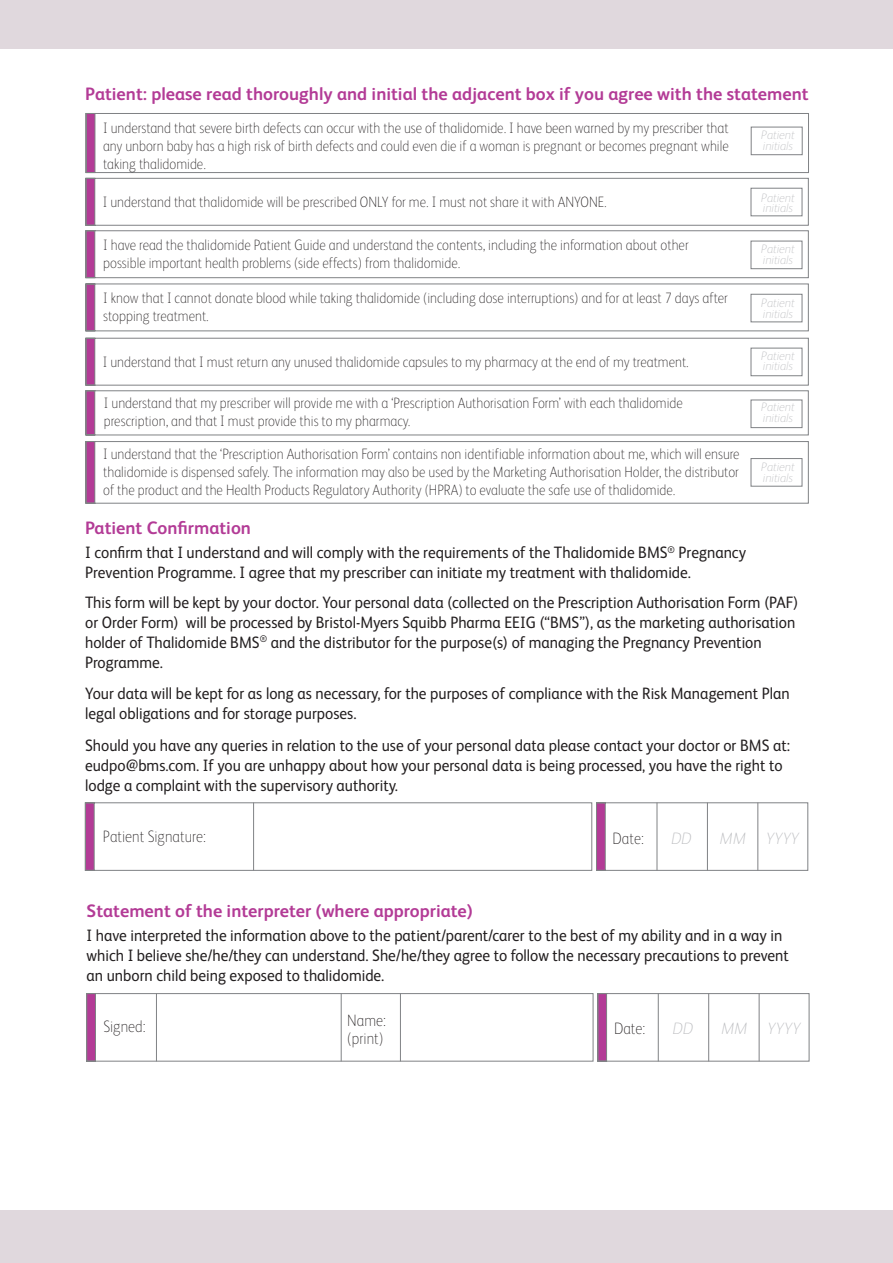
<style>
.page{position:relative;width:893px;height:1263px;background:#fff}
.page>*{position:absolute;margin:0;border:0;box-sizing:border-box;transform-origin:0 0}
.t1{font:700 18px "BMS Humanity";color:#b33b96}
.t2{font:16.5px/19.8px "BMS Humanity";color:#231f20;scale:.93 1}
.t3{font:100 16.5px/18px "BMS Humanity";color:#231f20;scale:.9 1}
.t4{font:italic 100 16.5px "BMS Humanity";color:#bcbdc0}
.t5{font:100 15px/18px "BMS Humanity";color:#231f20;scale:.91 1}
.t6{font:italic 100 12.15px/10.6px "BMS Humanity";color:#bcbdc0}
</style>
<div class="page">
<div style="left:0;top:1211px;width:893px;height:52px;background:#e0d8dd"></div>
<div style="left:0;top:0;width:893px;height:49px;background:#e0d8dd"></div>
<svg style="left:85px;top:802px;width:723px;height:69px"></svg>
<svg style="left:86px;top:993px;width:723px;height:68px"></svg>
<hr style="left:400px;top:993px;width:1px;height:68px;background:#808285">
<svg style="left:85px;top:441px;width:724px;height:63px"></svg>
<div style="left:751px;top:458px;width:51px;height:28px;border:1px solid #808285"></div>
<svg style="left:85px;top:284px;width:724px;height:47px"></svg>
<div style="left:751px;top:294px;width:51px;height:28px;border:1px solid #808285"></div>
<svg style="left:85px;top:338px;width:724px;height:97px"></svg>
<div style="left:751px;top:348px;width:51px;height:28px;border:1px solid #808285"></div>
<svg style="left:85px;top:113px;width:724px;height:165px"></svg>
<div style="left:751px;top:127px;width:51px;height:28px;border:1px solid #808285"></div>
<p class="t1" style="left:85px;top:81px;width:725px">Patient: please read thoroughly and initial the adjacent box if you agree with the statement</p>
<p class="t5" style="left:103px;top:118px;width:689px;text-align:justify">I understand that severe birth defects can occur with the use of thalidomide. I have been warned by my prescriber that any unborn baby has a high risk of birth defects and could even die if a woman is pregnant or becomes pregnant while taking thalidomide.</p>
<p class="t5" style="left:103px;top:193px;width:555px">I understand that thalidomide will be prescribed ONLY for me. I must not share it with ANYONE.</p>
<p class="t5" style="left:103px;top:235px;width:645px">I have read the thalidomide Patient Guide and understand the contents, including the information about other possible important health problems (side effects) from thalidomide.</p>
<p class="t5" style="left:103px;top:288px;width:688px">I know that I cannot donate blood while taking thalidomide (including dose interruptions) and for at least 7 days after stopping treatment.</p>
<p class="t5" style="left:103px;top:352px;width:645px">I understand that I must return any unused thalidomide capsules to my pharmacy at the end of my treatment.</p>
<p class="t5" style="left:104px;top:393px;width:638px">I understand that my prescriber will provide me with a ‘Prescription Authorisation Form’ with each thalidomide prescription, and that I must provide this to my pharmacy.</p>
<p class="t5" style="left:103px;top:444px;width:701px;text-align:justify">I understand that the ‘Prescription Authorisation Form’ contains non identifiable information about me, which will ensure thalidomide is dispensed safely. The information may also be used by the Marketing Authorisation Holder, the distributor of the product and the Health Products Regulatory Authority (HPRA) to evaluate the safe use of thalidomide.</p>
<p class="t1" style="left:85px;top:515px;width:167px">Patient Confirmation</p>
<p class="t2" style="left:85px;top:542px;width:712px">I confirm that I understand and will comply with the requirements of the Thalidomide BMS<sup>®</sup> Pregnancy<br>Prevention Programme. I agree that my prescriber can initiate my treatment with thalidomide.</p>
<p class="t6" style="left:761px;top:129px;width:35px">Patient initials</p>
<p class="t6" style="left:761px;top:191px;width:35px">Patient initials</p>
<p class="t6" style="left:761px;top:243px;width:35px">Patient initials</p>
<p class="t6" style="left:761px;top:297px;width:35px">Patient initials</p>
<p class="t6" style="left:761px;top:350px;width:35px">Patient initials</p>
<p class="t6" style="left:761px;top:401px;width:35px">Patient initials</p>
<p class="t6" style="left:761px;top:461px;width:35px">Patient initials</p>
<p class="t2" style="left:85px;top:591px;width:768px">This form will be kept by your doctor. Your personal data (collected on the Prescription Authorisation Form (PAF) or Order Form) will be processed by Bristol-Myers Squibb Pharma EEIG (“BMS”), as the marketing authorisation holder of Thalidomide BMS<sup>®</sup> and the distributor for the purpose(s) of managing the Pregnancy Prevention Programme.</p>
<p class="t2" style="left:85px;top:683px;width:759px">Your data will be kept for as long as necessary, for the purposes of compliance with the Risk Management Plan legal obligations and for storage purposes.</p>
<p class="t2" style="left:85px;top:734px;width:759px">Should you have any queries in relation to the use of your personal data please contact your doctor or BMS at: eudpo@bms.com. If you are unhappy about how your personal data is being processed, you have the right to lodge a complaint with the supervisory authority.</p>
<p class="t3" style="left:103px;top:826px;width:116px">Patient Signature:</p>
<p class="t3" style="left:613px;top:828px;width:36px">Date:</p>
<p class="t1" style="left:87px;top:898px;width:388px">Statement of the interpreter (where appropriate)</p>
<p class="t4" style="left:671px;top:827px;width:22px">DD</p>
<p class="t4" style="left:720px;top:827px;width:81px">MM YYYY</p>
<p class="t2" style="left:87px;top:924px;width:756px">I have interpreted the information above to the patient/parent/carer to the best of my ability and in a way in which I believe she/he/they can understand. She/he/they agree to follow the necessary precautions to prevent an unborn child being exposed to thalidomide.</p>
<p class="t3" style="left:103px;top:1017px;width:49px">Signed:</p>
<p class="t3" style="left:347px;top:1010px;width:44px">Name: (print)</p>
<p class="t3" style="left:614px;top:1019px;width:36px">Date:</p>
<p class="t4" style="left:673px;top:1017px;width:22px">DD</p>
<p class="t4" style="left:721px;top:1017px;width:81px">MM YYYY</p>
</div>
